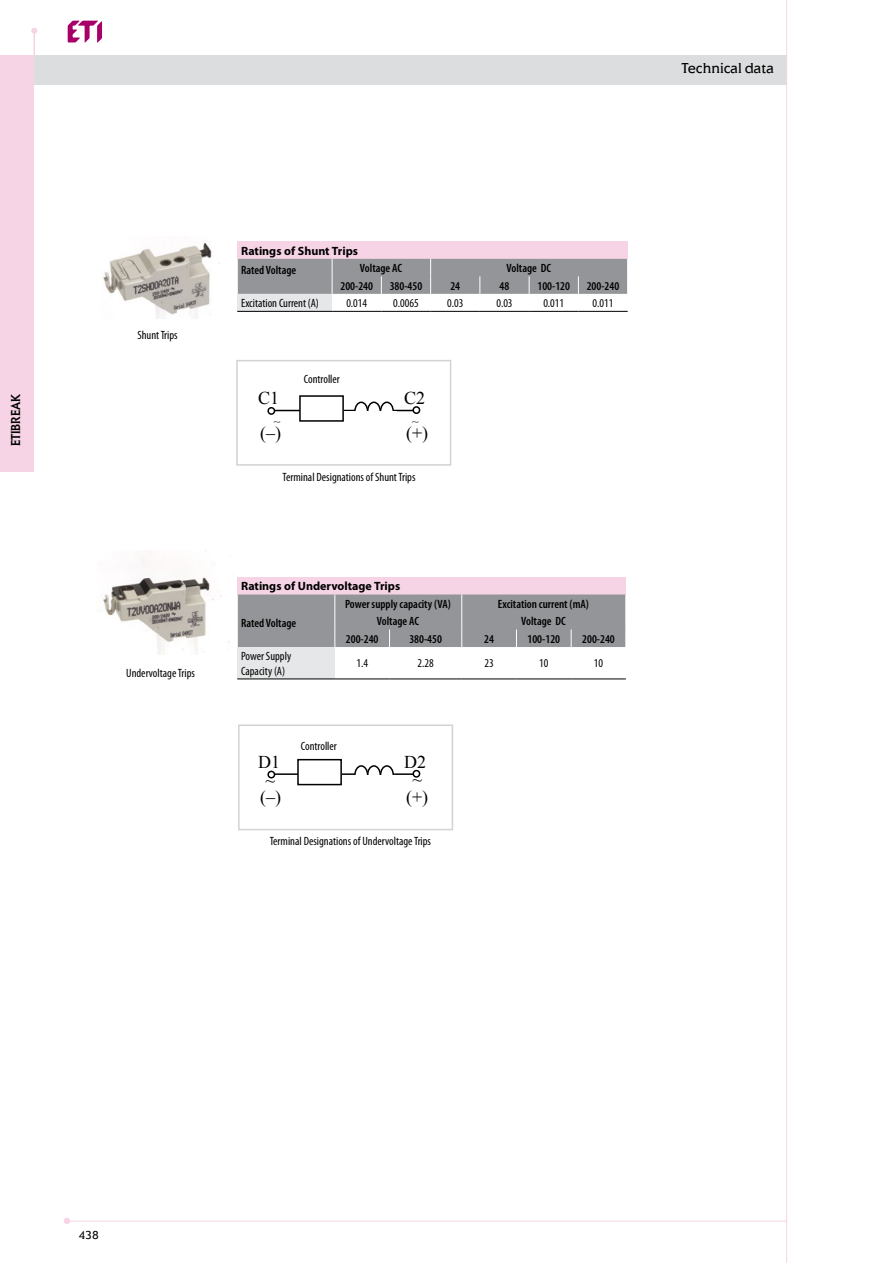
<style>
.page{position:relative;width:893px;height:1263px;background:#fff}
.page>*{position:absolute;margin:0;border:0;box-sizing:border-box;transform-origin:0 0}
.Sub_title{font:18px "Times New Roman";color:#000}
.t1{font:15px "Elan Itc TEE";color:#000}
.Osnovni_tekst{font:condensed 14.25px "Myriad Pro";color:#6d6e71}
.t2{font:500 13.5px "Elan SC Itc TEE";letter-spacing:-.01em;color:#000;scale:.9 1}
.tabela_enote{font:600 condensed 12px "Myriad Pro";color:#000}
.opomba{font:condensed 12px "Myriad Pro";color:#000}
.tabela{font:condensed 12px "Myriad Pro";color:#000}
.Sub_title-2{font:700 12px "Myriad Pro";color:#000}
.t3{font:12px "Elan Itc TEE";color:#000}
</style>
<div class="page">
<hr style="left:34px;top:31px;width:1px;height:54px;background:#f6d4e5">
<svg style="left:31px;top:28px;width:6px;height:6px"></svg>
<div style="left:32px;top:55px;width:755px;height:30px;background:#dcddde"></div>
<svg style="left:64px;top:1218px;width:6px;height:6px"></svg>
<hr style="left:786px;top:0;width:1px;height:1263px;background:#f6d4e5">
<svg style="left:68px;top:21px;width:34px;height:22px"></svg>
<hr style="left:64px;top:1221px;width:723px;height:1px;background:#f6d4e5">
<img style="left:103px;top:243px;width:117px;height:75px">
<img style="left:103px;top:550px;width:126px;height:104px">
<div style="left:237px;top:577px;width:389px;height:17px;background:#f6d4e5"></div>
<div style="left:237px;top:647px;width:98px;height:32px;background:#e6e7e8"></div>
<hr style="left:237px;top:679px;width:98px;height:1px;background:#000">
<hr style="left:335px;top:679px;width:55px;height:1px;background:#000">
<hr style="left:390px;top:679px;width:72px;height:1px;background:#000">
<hr style="left:462px;top:679px;width:54px;height:1px;background:#000">
<hr style="left:516px;top:679px;width:55px;height:1px;background:#000">
<hr style="left:571px;top:679px;width:55px;height:1px;background:#000">
<div style="left:237px;top:594px;width:389px;height:53px;background:#939598"></div>
<div style="left:237px;top:241px;width:391px;height:18px;background:#f6d4e5"></div>
<div style="left:237px;top:294px;width:95px;height:17px;background:#e6e7e8"></div>
<hr style="left:237px;top:311px;width:95px;height:1px;background:#000">
<hr style="left:332px;top:311px;width:49px;height:1px;background:#000">
<hr style="left:381px;top:311px;width:50px;height:1px;background:#000">
<hr style="left:431px;top:311px;width:49px;height:1px;background:#000">
<hr style="left:480px;top:311px;width:49px;height:1px;background:#000">
<hr style="left:529px;top:311px;width:49px;height:1px;background:#000">
<hr style="left:578px;top:311px;width:50px;height:1px;background:#000">
<div style="left:237px;top:259px;width:391px;height:35px;background:#939598"></div>
<div style="left:236px;top:360px;width:215px;height:106px;border:2px solid #d1d3d4"></div>
<div style="left:267px;top:407px;width:8px;height:8px;border:2px solid #000;border-radius:50%"></div>
<hr style="left:274px;top:410px;width:81px;height:1px;background:#000">
<div style="left:412px;top:406px;width:8px;height:8px;border:2px solid #000;border-radius:50%"></div>
<svg style="left:394px;top:410px;width:20px;height:1px"></svg>
<div style="left:380px;top:402px;width:14px;height:20px;border:2px solid #000;border-radius:50%"></div>
<div style="left:367px;top:402px;width:14px;height:20px;border:2px solid #000;border-radius:50%"></div>
<div style="left:354px;top:402px;width:14px;height:20px;border:2px solid #000;border-radius:50%"></div>
<div style="left:341px;top:411px;width:55px;height:16px;background:#fff"></div>
<div style="left:300px;top:396px;width:43px;height:25px;background:#fff"></div>
<div style="left:299px;top:395px;width:45px;height:27px;border:2px solid #000"></div>
<div style="left:238px;top:724px;width:215px;height:106px;border:2px solid #d1d3d4"></div>
<div style="left:267px;top:771px;width:8px;height:7px;border:2px solid #000;border-radius:50%"></div>
<hr style="left:274px;top:773px;width:81px;height:2px;background:#000">
<div style="left:412px;top:770px;width:8px;height:8px;border:2px solid #000;border-radius:50%"></div>
<hr style="left:394px;top:773px;width:20px;height:2px;background:#000">
<div style="left:380px;top:765px;width:14px;height:20px;border:2px solid #000;border-radius:50%"></div>
<div style="left:367px;top:765px;width:14px;height:20px;border:2px solid #000;border-radius:50%"></div>
<div style="left:354px;top:765px;width:14px;height:20px;border:2px solid #000;border-radius:50%"></div>
<div style="left:341px;top:775px;width:55px;height:16px;background:#fff"></div>
<div style="left:298px;top:760px;width:43px;height:24px;background:#fff"></div>
<div style="left:297px;top:759px;width:45px;height:26px;border:2px solid #000"></div>
<div style="left:0;top:55px;width:34px;height:417px;background:#f6d4e5"></div>
<p class="t2" style="left:8px;top:446px;width:59px;rotate:-90deg">ETIBREAK</p>
<p class="t1" style="left:681px;top:59px;width:94px">Technical data</p>
<p class="opomba" style="left:137px;top:328px;width:42px">Shunt Trips</p>
<p class="opomba" style="left:126px;top:665px;width:70px">Undervoltage Trips</p>
<p class="Sub_title-2" style="left:241px;top:243px;width:118px">Ratings of Shunt Trips</p>
<p class="tabela_enote" style="left:241px;top:262px;width:57px">Rated Voltage</p>
<p class="tabela_enote" style="left:360px;top:261px;width:44px">Voltage AC</p>
<p class="tabela_enote" style="left:507px;top:261px;width:46px">Voltage DC</p>
<p class="tabela" style="left:241px;top:296px;width:79px">Excitation Current (A)</p>
<p class="tabela_enote" style="left:340px;top:278px;width:34px">200-240</p>
<p class="tabela_enote" style="left:390px;top:278px;width:34px">380-450</p>
<p class="tabela_enote" style="left:450px;top:278px;width:11px">24</p>
<p class="tabela_enote" style="left:500px;top:278px;width:11px">48</p>
<p class="tabela_enote" style="left:537px;top:278px;width:34px">100-120</p>
<p class="tabela_enote" style="left:587px;top:278px;width:34px">200-240</p>
<p class="tabela" style="left:346px;top:296px;width:22px">0.014</p>
<p class="tabela" style="left:393px;top:296px;width:27px">0.0065</p>
<p class="tabela" style="left:447px;top:296px;width:18px">0.03</p>
<p class="tabela" style="left:496px;top:296px;width:18px">0.03</p>
<p class="tabela" style="left:543px;top:296px;width:22px">0.011</p>
<p class="tabela" style="left:593px;top:296px;width:22px">0.011</p>
<p class="opomba" style="left:304px;top:372px;width:38px">Controller</p>
<p class="Sub_title" style="left:258px;top:386px;width:23px">C1</p>
<p class="Sub_title" style="left:404px;top:386px;width:23px">C2</p>
<p class="Osnovni_tekst" style="left:273px;top:412px;width:10px">~</p>
<p class="Osnovni_tekst" style="left:411px;top:413px;width:10px">~</p>
<p class="Sub_title" style="left:260px;top:421px;width:22px">(–)</p>
<p class="Sub_title" style="left:406px;top:421px;width:24px">(+)</p>
<p class="opomba" style="left:283px;top:469px;width:134px">Terminal Designations of Shunt Trips</p>
<p class="Sub_title-2" style="left:241px;top:578px;width:161px">Ratings of Undervoltage Trips</p>
<p class="tabela_enote" style="left:345px;top:596px;width:107px">Power supply capacity (VA)</p>
<p class="tabela_enote" style="left:498px;top:596px;width:92px">Excitation current (mA)</p>
<p class="tabela_enote" style="left:241px;top:615px;width:57px">Rated Voltage</p>
<p class="tabela_enote" style="left:377px;top:614px;width:44px">Voltage AC</p>
<p class="tabela_enote" style="left:521px;top:614px;width:46px">Voltage DC</p>
<p class="tabela" style="left:241px;top:649px;width:52px">Power Supply</p>
<p class="tabela" style="left:241px;top:663px;width:45px">Capacity (A)</p>
<p class="tabela_enote" style="left:346px;top:631px;width:34px">200-240</p>
<p class="tabela_enote" style="left:409px;top:631px;width:34px">380-450</p>
<p class="tabela_enote" style="left:484px;top:631px;width:11px">24</p>
<p class="tabela_enote" style="left:527px;top:631px;width:34px">100-120</p>
<p class="tabela_enote" style="left:582px;top:631px;width:34px">200-240</p>
<p class="tabela" style="left:356px;top:656px;width:13px">1.4</p>
<p class="tabela" style="left:418px;top:656px;width:18px">2.28</p>
<p class="tabela" style="left:484px;top:656px;width:11px">23</p>
<p class="tabela" style="left:539px;top:656px;width:11px">10</p>
<p class="tabela" style="left:594px;top:656px;width:11px">10</p>
<p class="opomba" style="left:301px;top:739px;width:38px">Controller</p>
<p class="Sub_title" style="left:258px;top:749px;width:23px">D1</p>
<p class="Sub_title" style="left:404px;top:749px;width:23px">D2</p>
<p class="Sub_title" style="left:265px;top:768px;width:11px">~</p>
<p class="Sub_title" style="left:413px;top:767px;width:11px">~</p>
<p class="Sub_title" style="left:260px;top:784px;width:22px">(–)</p>
<p class="Sub_title" style="left:406px;top:784px;width:24px">(+)</p>
<p class="opomba" style="left:270px;top:833px;width:163px">Terminal Designations of Undervoltage Trips</p>
<p class="t3" style="left:79px;top:1228px;width:22px">438</p>
</div>
